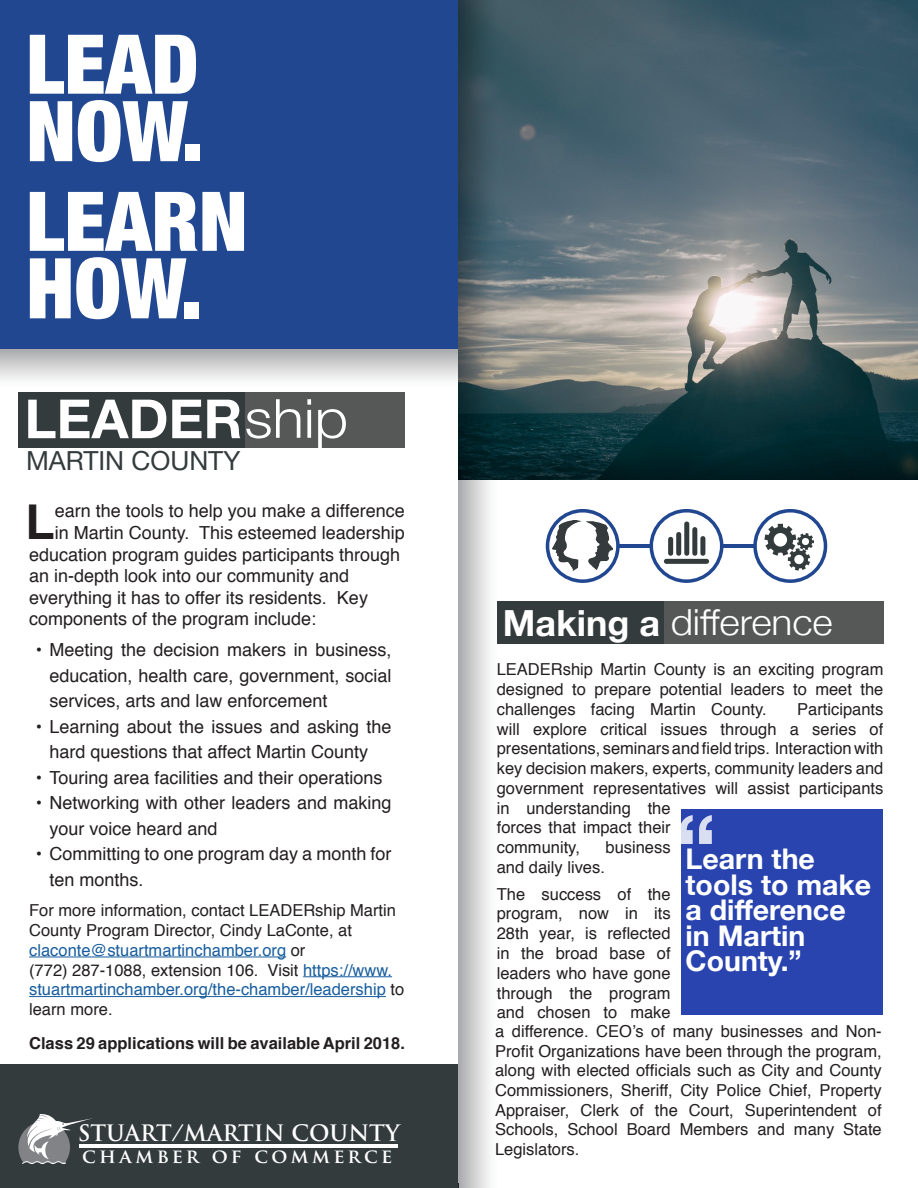
<style>
.page{position:relative;width:918px;height:1188px;background:#fff}
.page>*{position:absolute;margin:0;border:0;box-sizing:border-box;transform-origin:0 0}
.t1{font:700 90px "Helvetica Neue";color:#fff}
.t2{font:900 condensed 84px "Helvetica Neue";color:#fff}
.t3{font:900 condensed 82.5px "Helvetica Neue";color:#fff}
.t4{font:700 54px "Helvetica Neue";color:#fff}
.t5{font:700 48px "Helvetica";color:#231f20}
.t6{font:300 36px "Helvetica Neue";color:#fff;scale:1.08 1}
.t7{font:700 28.5px/25.5px "Helvetica Neue";color:#fff}
.t8{font:26.25px "Helvetica Neue";color:#343b3c}
.t9{font:700 22.05px "Trajan Pro";color:#fff}
.t10{font:700 19.35px "Trajan Pro";letter-spacing:.175em;color:#fff}
.t11{font:18px/25.5px "Helvetica";color:#231f20}
.t12{font:16.5px/19.6px "Helvetica";color:#231f20;text-align:justify}
.t13{font:16.5px/19.8px "Helvetica";color:#175d9e}
.t14{font:700 16.5px "Helvetica";color:#231f20}
.s1{font-weight:300}
.s2{color:#175d9e}
.s3{color:#231f20}
.s4{font-weight:700}
</style>
<div class="page">
<div style="left:1px;top:0;width:458px;height:349px;background:#214791"></div>
<div style="left:1px;top:1064px;width:458px;height:124px;background:#333b3d"></div>
<div style="left:1px;top:349px;width:458px;height:40px;background:linear-gradient(to bottom,#adadaf,#fff)"></div>
<img style="left:498px;top:0;width:419px;height:440px">
<svg style="left:459px;top:0;width:39px;height:1188px"></svg>
<svg style="left:459px;top:440px;width:458px;height:40px;background:#022429"></svg>
<svg style="left:546px;top:509px;width:74px;height:74px"></svg>
<svg style="left:650px;top:509px;width:73px;height:74px"></svg>
<hr style="left:618px;top:544px;width:33px;height:4px;background:#214791">
<hr style="left:722px;top:544px;width:33px;height:4px;background:#214791">
<div style="left:664px;top:559px;width:45px;height:5px;background:#333b3d;border-radius:3px"></div>
<div style="left:668px;top:537px;width:5px;height:19px;background:#333b3d;border-radius:3px"></div>
<div style="left:676px;top:532px;width:5px;height:24px;background:#333b3d;border-radius:3px"></div>
<div style="left:684px;top:522px;width:5px;height:34px;background:#333b3d;border-radius:3px"></div>
<div style="left:692px;top:527px;width:5px;height:29px;background:#333b3d;border-radius:3px"></div>
<div style="left:700px;top:536px;width:5px;height:20px;background:#333b3d;border-radius:3px"></div>
<svg style="left:753px;top:509px;width:74px;height:74px"></svg>
<img style="left:552px;top:521px;width:61px;height:50px">
<hr style="left:79px;top:1144px;width:318px;height:3px;background:#fff">
<svg style="left:18px;top:1114px;width:76px;height:50px"></svg>
<div style="left:244px;top:392px;width:161px;height:56px;background:#565858"></div>
<div style="left:18px;top:392px;width:226px;height:56px;background:#343b3c"></div>
<hr style="left:29px;top:957px;width:257px;height:1px;background:#175d9e">
<hr style="left:303px;top:976px;width:89px;height:1px;background:#175d9e">
<hr style="left:29px;top:996px;width:357px;height:1px;background:#175d9e">
<div style="left:650px;top:601px;width:233px;height:43px;background:#565858"></div>
<div style="left:497px;top:601px;width:166px;height:43px;background:#343b3c"></div>
<div style="left:681px;top:809px;width:202px;height:205px;background:#2944af"></div>
<p class="t3" style="left:26px;top:-4px;width:174px">LEAD</p>
<p class="t2" style="left:26px;top:62px;width:179px">NOW.</p>
<p class="t3" style="left:26px;top:154px;width:223px">LEARN</p>
<p class="t2" style="left:26px;top:219px;width:177px">HOW.</p>
<p class="t4" style="left:25px;top:377px;width:325px">LEADER<span class="s1">ship</span></p>
<p class="t8" style="left:26px;top:442px;width:216px">MARTIN COUNTY</p>
<p class="t5" style="left:26px;top:483px;width:31px">L</p>
<p class="t11" style="left:55px;top:499px;width:351px">earn the tools to help you make a difference</p>
<p class="t11" style="left:55px;top:520px;width:352px">in Martin County. This esteemed leadership</p>
<p class="t11" style="left:29px;top:542px;width:373px">education program guides participants through</p>
<p class="t11" style="left:29px;top:564px;width:322px">an in-depth look into our community and</p>
<p class="t11" style="left:29px;top:585px;width:340px">everything it has to offer its residents. Key</p>
<p class="t11" style="left:29px;top:607px;width:289px">components of the program include:</p>
<p class="t11" style="left:49px;top:638px;width:344px;text-align:justify;text-indent:-13px">• Meeting the decision makers in business, education, health care, government, social services, arts and law enforcement</p>
<p class="t11" style="left:36px;top:714px;width:357px;text-align:center">• Learning about the issues and asking the hard questions that affect Martin County</p>
<p class="t11" style="left:36px;top:765px;width:348px">• Touring area facilities and their operations</p>
<p class="t11" style="left:49px;top:791px;width:344px;text-indent:-13px">• Networking with other leaders and making your voice heard and</p>
<p class="t11" style="left:49px;top:842px;width:344px;text-indent:-13px">• Committing to one program day a month for ten months.</p>
<p class="t12" style="left:29px;top:901px;width:368px;text-align:left">For more information, contact LEADERship Martin<br>County Program Director, Cindy LaConte, at <span class="s2">claconte@stuartmartinchamber.org</span> or</p>
<p class="t13" style="left:29px;top:960px;width:377px"><span class="s3">(772) 287-1088, extension 106. Visit</span> https://www. stuartmartinchamber.org/the-chamber/leadership <span class="s3">to learn more.</span></p>
<p class="t14" style="left:29px;top:1030px;width:377px">Class 29 applications will be available April 2018.</p>
<p class="t9" style="left:78px;top:1119px;width:324px">STUART/MARTIN COUNTY</p>
<p class="t10" style="left:82px;top:1144px;width:312px">chamber of commerce</p>
<p class="t6" style="left:503px;top:593px;width:307px"><span class="s4">Making a</span> difference</p>
<p class="t12" style="left:497px;top:660px;width:388px">LEADERship Martin County is an exciting program designed to prepare potential leaders to meet the challenges facing Martin County.</p>
<p class="t12" style="left:497px;top:700px;width:388px;text-indent:300px">Participants will explore critical issues through a series of presentations, seminars and field trips. Interaction with key decision makers, experts, community leaders and government representatives will assist participants</p>
<p class="t12" style="left:497px;top:798px;width:175px">in understanding the forces that impact their community,</p>
<h1 class="t1" style="left:675px;top:777px;width:43px">“</h1>
<p class="t12" style="left:606px;top:838px;width:67px">business</p>
<p class="t7" style="left:686px;top:847px;width:187px">Learn the tools to make a difference in Martin<br>County.”</p>
<p class="t12" style="left:497px;top:858px;width:110px">and daily lives.</p>
<p class="t12" style="left:495px;top:884px;width:388px;text-align:left">The success of the<br>program, now in its<br>28th year, is reflected<br>in the broad base of<br>leaders who have gone<br>through the program<br>and chosen to make<br>a difference. CEO’s of many businesses and Non-<br>Profit Organizations have been through the program, along with elected officials such as City and County<br>Commissioners, Sheriff, City Police Chief, Property<br>Appraiser, Clerk of the Court, Superintendent of<br>Schools, School Board Members and many State<br>Legislators.</p>
</div>
